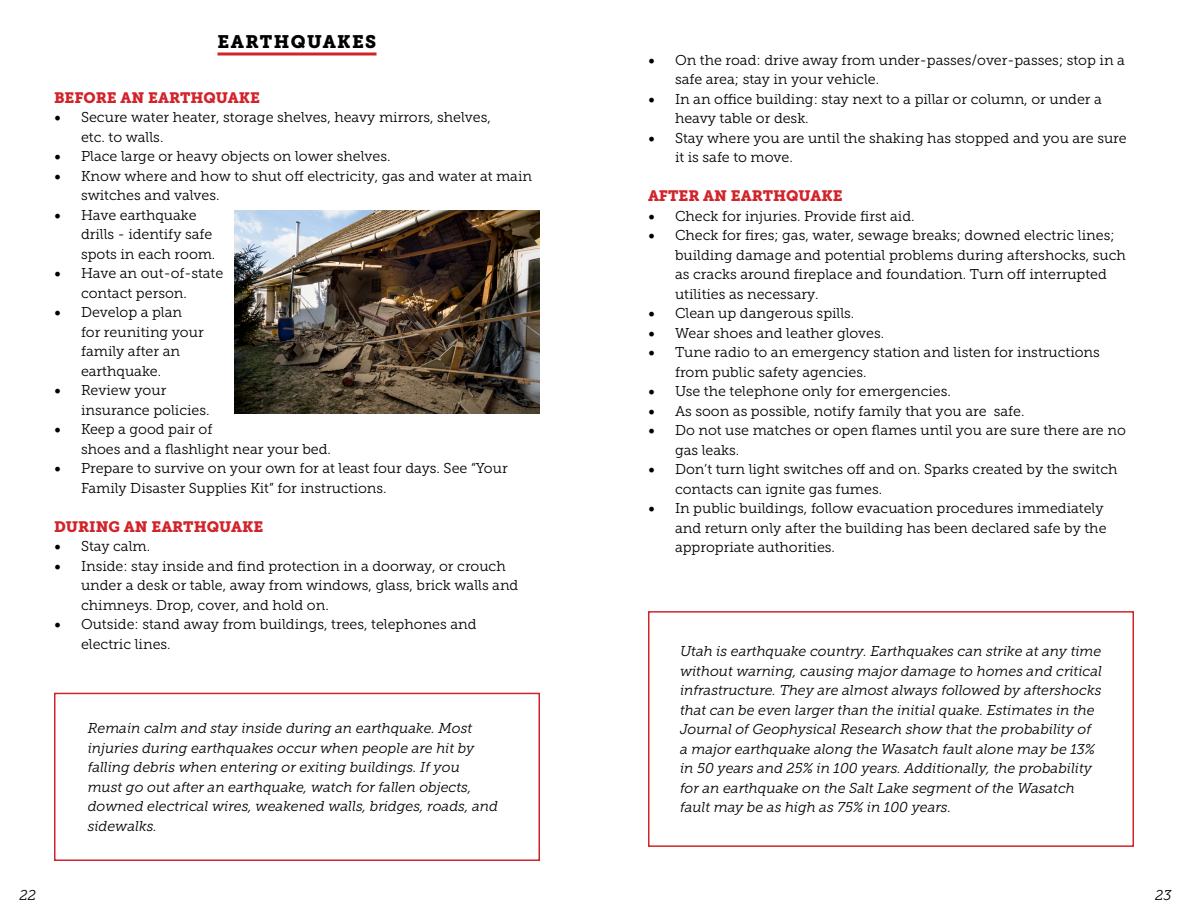
<style>
.page{position:relative;width:1188px;height:918px;background:#fff}
.page>*{position:absolute;margin:0;border:0;box-sizing:border-box;transform-origin:0 0}
.t1{font:18px "Museo Slab 900";letter-spacing:.075em;color:#000}
.t2{font:15px "Museo Slab 900";color:#d2232a}
.t3{font:14.25px/19.5px "Museo Slab 300";color:#000}
.t4{font:italic 14.25px/19.5px "Museo Slab 300";color:#000}
.s1{font-family:"Minion Pro";font-size:18px}
</style>
<div class="page">
<svg style="left:218px;top:52px;width:158px;height:4px"></svg>
<div style="left:54px;top:693px;width:486px;height:168px;border:2px solid #d2232a"></div>
<img style="left:234px;top:210px;width:306px;height:204px">
<div style="left:648px;top:611px;width:486px;height:236px;border:2px solid #d2232a"></div>
<p class="t1" style="left:218px;top:31px;width:160px">EARTHQUAKES</p>
<p class="t2" style="left:54px;top:89px;width:208px">BEFORE AN EARTHQUAKE</p>
<p class="t3" style="left:81px;top:108px;width:411px;text-indent:-27px"><span class="s1">•</span> Secure water heater, storage shelves, heavy mirrors, shelves, etc. to walls.</p>
<p class="t3" style="left:54px;top:147px;width:338px"><span class="s1">•</span> Place large or heavy objects on lower shelves.</p>
<p class="t3" style="left:81px;top:166px;width:453px;text-indent:-27px"><span class="s1">•</span> Know where and how to shut off electricity, gas and water at main switches and valves.</p>
<p class="t3" style="left:81px;top:205px;width:136px;text-indent:-27px"><span class="s1">•</span> Have earthquake drills - identify safe spots in each room.</p>
<p class="t3" style="left:81px;top:264px;width:144px;text-indent:-27px"><span class="s1">•</span> Have an out-of-state contact person.</p>
<p class="t3" style="left:81px;top:303px;width:124px;text-indent:-27px"><span class="s1">•</span> Develop a plan for reuniting your family after an earthquake.</p>
<p class="t3" style="left:81px;top:381px;width:130px;text-indent:-27px"><span class="s1">•</span> Review your insurance policies.</p>
<p class="t3" style="left:81px;top:420px;width:252px;text-indent:-27px"><span class="s1">•</span> Keep a good pair of<br>shoes and a flashlight near your bed.</p>
<p class="t3" style="left:81px;top:459px;width:428px;text-indent:-27px"><span class="s1">•</span> Prepare to survive on your own for at least four days. See “Your<br>Family Disaster Supplies Kit” for instructions.</p>
<p class="t2" style="left:54px;top:518px;width:211px">DURING AN EARTHQUAKE</p>
<p class="t3" style="left:54px;top:537px;width:98px"><span class="s1">•</span> Stay calm.</p>
<p class="t3" style="left:81px;top:556px;width:439px;text-indent:-27px"><span class="s1">•</span> Inside: stay inside and find protection in a doorway, or crouch under a desk or table, away from windows, glass, brick walls and chimneys. Drop, cover, and hold on.</p>
<p class="t3" style="left:81px;top:615px;width:397px;text-indent:-27px"><span class="s1">•</span> Outside: stand away from buildings, trees, telephones and electric lines.</p>
<p class="t4" style="left:88px;top:719px;width:412px">Remain calm and stay inside during an earthquake. Most injuries during earthquakes occur when people are hit by falling debris when entering or exiting buildings. If you must go out after an earthquake, watch for fallen objects, downed electrical wires, weakened walls, bridges, roads, and sidewalks.</p>
<p class="t3" style="left:675px;top:50px;width:451px;text-indent:-27px"><span class="s1">•</span> On the road: drive away from under-passes/over-passes; stop in a safe area; stay in your vehicle.</p>
<p class="t3" style="left:675px;top:89px;width:428px;text-indent:-27px"><span class="s1">•</span> In an office building: stay next to a pillar or column, or under a heavy table or desk.</p>
<p class="t3" style="left:675px;top:128px;width:453px;text-indent:-27px"><span class="s1">•</span> Stay where you are until the shaking has stopped and you are sure it is safe to move.</p>
<p class="t2" style="left:648px;top:187px;width:196px">AFTER AN EARTHQUAKE</p>
<p class="t3" style="left:648px;top:206px;width:268px"><span class="s1">•</span> Check for injuries. Provide first aid.</p>
<p class="t3" style="left:675px;top:226px;width:452px;text-indent:-27px"><span class="s1">•</span> Check for fires; gas, water, sewage breaks; downed electric lines; building damage and potential problems during aftershocks, such as cracks around fireplace and foundation. Turn off interrupted utilities as necessary.</p>
<p class="t3" style="left:648px;top:304px;width:208px"><span class="s1">•</span> Clean up dangerous spills.</p>
<p class="t3" style="left:648px;top:323px;width:238px"><span class="s1">•</span> Wear shoes and leather gloves.</p>
<p class="t3" style="left:675px;top:343px;width:426px;text-indent:-27px"><span class="s1">•</span> Tune radio to an emergency station and listen for instructions from public safety agencies.</p>
<p class="t3" style="left:648px;top:382px;width:305px"><span class="s1">•</span> Use the telephone only for emergencies.</p>
<p class="t3" style="left:648px;top:401px;width:378px"><span class="s1">•</span> As soon as possible, notify family that you are safe.</p>
<p class="t3" style="left:675px;top:421px;width:452px;text-indent:-27px"><span class="s1">•</span> Do not use matches or open flames until you are sure there are no gas leaks.</p>
<p class="t3" style="left:675px;top:460px;width:444px;text-indent:-27px"><span class="s1">•</span> Don’t turn light switches off and on. Sparks created by the switch contacts can ignite gas fumes.</p>
<p class="t3" style="left:675px;top:499px;width:433px;text-indent:-27px"><span class="s1">•</span> In public buildings, follow evacuation procedures immediately and return only after the building has been declared safe by the appropriate authorities.</p>
<p class="t4" style="left:680px;top:642px;width:424px">Utah is earthquake country. Earthquakes can strike at any time without warning, causing major damage to homes and critical infrastructure. They are almost always followed by aftershocks that can be even larger than the initial quake. Estimates in the Journal of Geophysical Research show that the probability of a major earthquake along the Wasatch fault alone may be 13% in 50 years and 25% in 100 years. Additionally, the probability for an earthquake on the Salt Lake segment of the Wasatch fault may be as high as 75% in 100 years.</p>
<p class="t4" style="left:20px;top:885px;width:18px">22</p>
<p class="t4" style="left:1155px;top:885px;width:18px">23</p>
</div>
